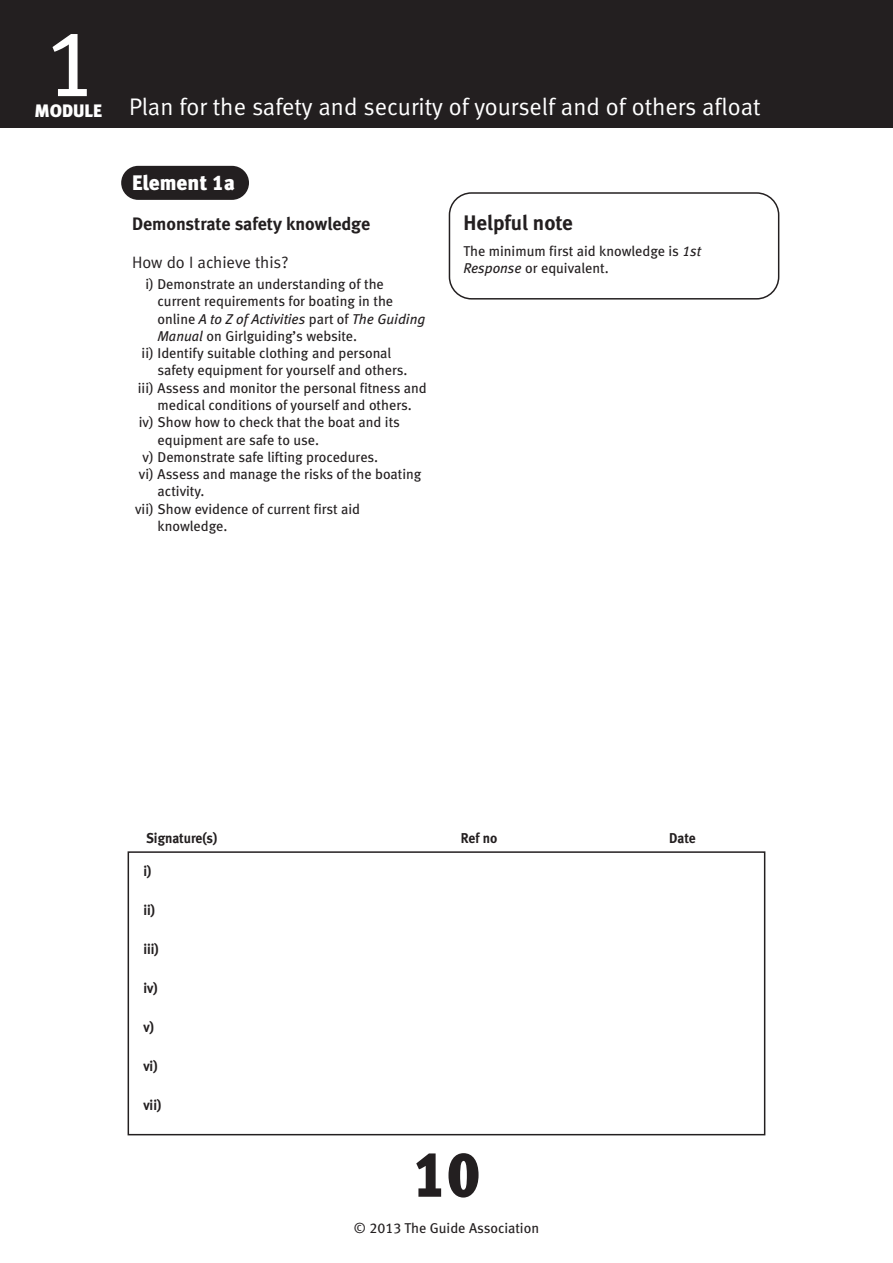
<style>
.page{position:relative;width:893px;height:1263px;background:#fff}
.page>*{position:absolute;margin:0;border:0;box-sizing:border-box;transform-origin:0 0}
.t1{font:94.5px "Meta Book LF";color:#fff}
.t2{font:64.05px "Meta Black LF";color:#231f20;scale:.95 1}
.t3{font:24px "Meta Normal LF";color:#fff}
.t4{font:21px "Meta Bold LF";color:#231f20}
.t5{font:21px "Meta Black LF";color:#fff}
.t6{font:18px "Meta Bold LF";color:#231f20}
.t7{font:18px "Meta Black LF";color:#fff}
.t8{font:16.5px "Meta Normal LF";color:#231f20}
.t9{font:14.25px/17.2px "Meta Book LF";color:#231f20}
.t10{font:14.25px "Meta Bold LF";color:#231f20;scale:.95 1}
.t11{font:italic 14.25px "Meta Book LF";color:#231f20}
.s1{font-style:normal}
.s2{font-style:italic}
</style>
<div class="page">
<div style="left:121px;top:166px;width:128px;height:34px;background:#231f20;border-radius:17px"></div>
<div style="left:0;top:0;width:893px;height:128px;background:#231f20"></div>
<svg style="left:449px;top:192px;width:330px;height:108px"></svg>
<div style="left:128px;top:851px;width:637px;height:284px;border:2px solid #231f20"></div>
<h1 class="t1" style="left:45px;top:31px;width:54px">1</h1>
<p class="t7" style="left:34px;top:104px;width:69px">MODULE</p>
<h3 class="t3" style="left:129px;top:98px;width:633px">Plan for the safety and security of yourself and of others afloat</h3>
<h3 class="t5" style="left:132px;top:175px;width:104px">Element 1a</h3>
<p class="t6" style="left:132px;top:218px;width:240px">Demonstrate safety knowledge</p>
<p class="t8" style="left:132px;top:256px;width:158px">How do I achieve this?</p>
<p class="t9" style="left:145px;top:277px;width:240px">i) Demonstrate an understanding of the</p>
<p class="t9" style="left:158px;top:294px;width:237px">current requirements for boating in the</p>
<p class="t11" style="left:158px;top:314px;width:269px"><span class="s1">online</span> A to Z of Activities <span class="s1">part of</span> The Guiding</p>
<p class="t9" style="left:158px;top:329px;width:201px"><span class="s2">Manual</span> on Girlguiding’s website.</p>
<p class="t9" style="left:142px;top:346px;width:251px">ii) Identify suitable clothing and personal</p>
<p class="t9" style="left:158px;top:363px;width:251px">safety equipment for yourself and others.</p>
<p class="t9" style="left:138px;top:381px;width:290px">iii) Assess and monitor the personal fitness and</p>
<p class="t9" style="left:158px;top:398px;width:256px">medical conditions of yourself and others.</p>
<p class="t9" style="left:139px;top:415px;width:263px">iv) Show how to check that the boat and its</p>
<p class="t9" style="left:158px;top:432px;width:163px">equipment are safe to use.</p>
<p class="t9" style="left:143px;top:450px;width:237px">v) Demonstrate safe lifting procedures.</p>
<p class="t9" style="left:139px;top:467px;width:284px">vi) Assess and manage the risks of the boating</p>
<p class="t9" style="left:158px;top:484px;width:49px">activity.</p>
<p class="t9" style="left:135px;top:501px;width:226px">vii) Show evidence of current first aid</p>
<p class="t9" style="left:158px;top:519px;width:71px">knowledge.</p>
<h3 class="t4" style="left:463px;top:216px;width:111px">Helpful note</h3>
<p class="t9" style="left:463px;top:244px;width:239px">The minimum first aid knowledge is <span class="s2">1st<br>Response</span> or equivalent.</p>
<p class="t10" style="left:146px;top:833px;width:76px">Signature(s)</p>
<p class="t10" style="left:461px;top:833px;width:40px">Ref no</p>
<p class="t10" style="left:669px;top:833px;width:29px">Date</p>
<p class="t10" style="left:143px;top:866px;width:10px">i)</p>
<p class="t10" style="left:143px;top:905px;width:14px">ii)</p>
<p class="t10" style="left:143px;top:944px;width:18px">iii)</p>
<p class="t10" style="left:143px;top:983px;width:16px">iv)</p>
<p class="t10" style="left:143px;top:1022px;width:13px">v)</p>
<p class="t10" style="left:143px;top:1061px;width:16px">vi)</p>
<p class="t10" style="left:143px;top:1100px;width:20px">vii)</p>
<h2 class="t2" style="left:412px;top:1152px;width:73px">10</h2>
<p class="t9" style="left:354px;top:1220px;width:187px">© 2013 The Guide Association</p>
</div>
